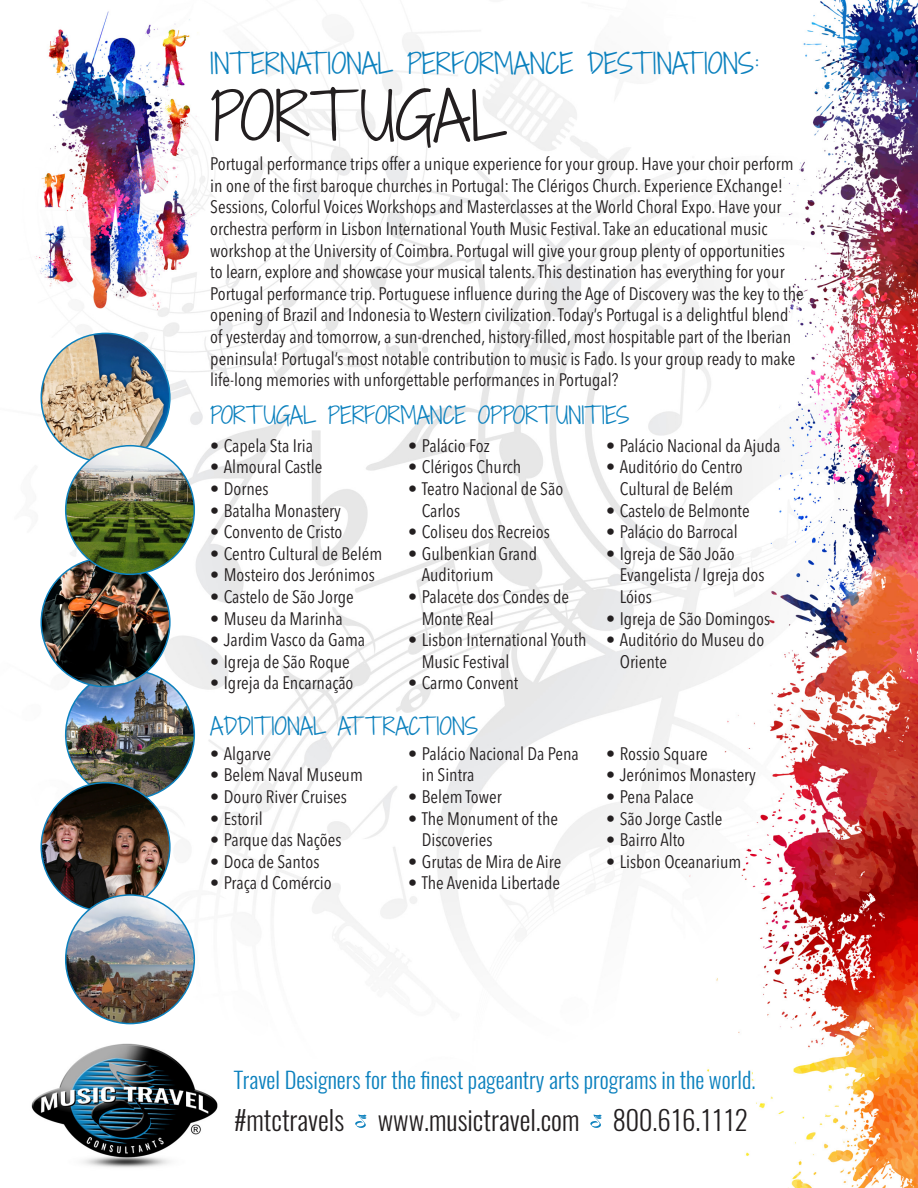
<style>
.page{position:relative;width:918px;height:1188px;background:#fff}
.page>*{position:absolute;margin:0;border:0;box-sizing:border-box;transform-origin:0 0}
.Head_1{font:300 63px "Shadows Into";color:#231f20}
.t1{font:300 27px "Oswald";color:#231f20}
.Head_1-2{font:300 27px "Shadows Into";color:#0c81be}
.Head_1-3{font:300 22.5px "Oswald";color:#0c81be}
.Head_1-4{font:300 22.5px "Shadows Into";color:#0c81be}
.Body_Copy{font:condensed 18px/21.6px "Avenir Next LT Pro";color:#231f20}
</style>
<div class="page">
<img style="left:31px;top:0;width:887px;height:1188px">
<svg style="left:355px;top:1114px;width:12px;height:14px"></svg>
<svg style="left:590px;top:1114px;width:12px;height:14px"></svg>
<img style="left:66px;top:670px;width:128px;height:129px;border-radius:64px">
<img style="left:41px;top:783px;width:129px;height:128px;border-radius:64px">
<img style="left:41px;top:333px;width:129px;height:129px;border-radius:64px">
<img style="left:41px;top:558px;width:129px;height:129px;border-radius:64px">
<img style="left:66px;top:446px;width:128px;height:128px;border-radius:64px">
<img style="left:66px;top:895px;width:128px;height:129px;border-radius:64px">
<p class="Head_1-2" style="left:210px;top:43px;width:551px">INT ERNATIONAL PERFORMANCE DESTINATIONS:</p>
<p class="Head_1" style="left:210px;top:71px;width:299px">PORT UGAL</p>
<p class="Body_Copy" style="left:210px;top:153px;width:595px">Portugal performance trips offer a unique experience for your group. Have your choir perform in one of the first baroque churches in Portugal: The Clérigos Church. Experience EXchange!<br>Sessions, Colorful Voices Workshops and Masterclasses at the World Choral Expo. Have your orchestra perform in Lisbon International Youth Music Festival. Take an educational music workshop at the University of Coimbra. Portugal will give your group plenty of opportunities<br>to learn, explore and showcase your musical talents. This destination has everything for your Portugal performance trip. Portuguese influence during the Age of Discovery was the key to the opening of Brazil and Indonesia to Western civilization. Today’s Portugal is a delightful blend of yesterday and tomorrow, a sun-drenched, history-filled, most hospitable part of the Iberian peninsula! Portugal’s most notable contribution to music is Fado. Is your group ready to make life-long memories with unforgettable performances in Portugal?</p>
<p class="Head_1-4" style="left:210px;top:399px;width:421px">PORT UGAL PERFORMANCE OPPORT UNITIES</p>
<p class="Body_Copy" style="left:210px;top:435px;width:104px">• Capela Sta Iria</p>
<p class="Body_Copy" style="left:210px;top:456px;width:114px">• Almoural Castle</p>
<p class="Body_Copy" style="left:210px;top:478px;width:60px">• Dornes</p>
<p class="Body_Copy" style="left:210px;top:499px;width:132px">• Batalha Monastery</p>
<p class="Body_Copy" style="left:210px;top:521px;width:134px">• Convento de Cristo</p>
<p class="Body_Copy" style="left:210px;top:543px;width:174px">• Centro Cultural de Belém</p>
<p class="Body_Copy" style="left:210px;top:564px;width:166px">• Mosteiro dos Jerónimos</p>
<p class="Body_Copy" style="left:210px;top:586px;width:145px">• Castelo de São Jorge</p>
<p class="Body_Copy" style="left:210px;top:607px;width:134px">• Museu da Marinha</p>
<p class="Body_Copy" style="left:210px;top:629px;width:156px">• Jardim Vasco da Gama</p>
<p class="Body_Copy" style="left:210px;top:651px;width:141px">• Igreja de São Roque</p>
<p class="Body_Copy" style="left:210px;top:672px;width:145px">• Igreja da Encarnação</p>
<p class="Body_Copy" style="left:408px;top:435px;width:83px">• Palácio Foz</p>
<p class="Body_Copy" style="left:408px;top:456px;width:115px">• Clérigos Church</p>
<p class="Body_Copy" style="left:422px;top:478px;width:143px;text-indent:-14px">• Teatro Nacional de São<br>Carlos</p>
<p class="Body_Copy" style="left:408px;top:521px;width:143px">• Coliseu dos Recreios</p>
<p class="Body_Copy" style="left:422px;top:543px;width:117px;text-indent:-14px">• Gulbenkian Grand<br>Auditorium</p>
<p class="Body_Copy" style="left:422px;top:586px;width:149px;text-indent:-14px">• Palacete dos Condes de<br>Monte Real</p>
<p class="Body_Copy" style="left:422px;top:629px;width:166px;text-indent:-14px">• Lisbon International Youth<br>Music Festival</p>
<p class="Body_Copy" style="left:408px;top:672px;width:112px">• Carmo Convent</p>
<p class="Head_1-4" style="left:210px;top:710px;width:269px">ADDITIONAL AT T RACTIONS</p>
<p class="Body_Copy" style="left:210px;top:743px;width:62px">• Algarve</p>
<p class="Body_Copy" style="left:210px;top:764px;width:154px">• Belem Naval Museum</p>
<p class="Body_Copy" style="left:210px;top:786px;width:138px">• Douro River Cruises</p>
<p class="Body_Copy" style="left:210px;top:807px;width:54px">• Estoril</p>
<p class="Body_Copy" style="left:210px;top:829px;width:133px">• Parque das Nações</p>
<p class="Body_Copy" style="left:210px;top:851px;width:111px">• Doca de Santos</p>
<p class="Body_Copy" style="left:210px;top:872px;width:123px">• Praça d Comércio</p>
<p class="Body_Copy" style="left:422px;top:743px;width:159px;text-indent:-14px">• Palácio Nacional Da Pena in Sintra</p>
<p class="Body_Copy" style="left:408px;top:786px;width:95px">• Belem Tower</p>
<p class="Body_Copy" style="left:422px;top:807px;width:138px;text-indent:-14px">• The Monument of the<br>Discoveries</p>
<p class="Body_Copy" style="left:408px;top:851px;width:155px">• Grutas de Mira de Aire</p>
<p class="Body_Copy" style="left:408px;top:872px;width:153px">• The Avenida Libertade</p>
<p class="Body_Copy" style="left:606px;top:435px;width:176px">• Palácio Nacional da Ajuda</p>
<p class="Body_Copy" style="left:606px;top:456px;width:138px;text-align:center">• Auditório do Centro<br>Cultural de Belém</p>
<p class="Body_Copy" style="left:606px;top:499px;width:145px">• Castelo de Belmonte</p>
<p class="Body_Copy" style="left:606px;top:521px;width:133px">• Palácio do Barrocal</p>
<p class="Body_Copy" style="left:620px;top:543px;width:146px;text-indent:-14px">• Igreja de São João<br>Evangelista / Igreja dos<br>Lóios</p>
<p class="Body_Copy" style="left:606px;top:607px;width:166px">• Igreja de São Domingos</p>
<p class="Body_Copy" style="left:620px;top:629px;width:146px;text-indent:-14px">• Auditório do Museu do<br>Oriente</p>
<p class="Body_Copy" style="left:606px;top:743px;width:103px">• Rossio Square</p>
<p class="Body_Copy" style="left:606px;top:764px;width:151px">• Jerónimos Monastery</p>
<p class="Body_Copy" style="left:606px;top:786px;width:89px">• Pena Palace</p>
<p class="Body_Copy" style="left:606px;top:807px;width:118px">• São Jorge Castle</p>
<p class="Body_Copy" style="left:606px;top:829px;width:80px">• Bairro Alto</p>
<p class="Body_Copy" style="left:606px;top:851px;width:137px">• Lisbon Oceanarium</p>
<p class="Head_1-3" style="left:234px;top:1065px;width:523px">Travel Designers for the finest pageantry arts programs in the world.</p>
<p class="t1" style="left:234px;top:1102px;width:516px">#mtctravels www.musictravel.com 800.616.1112</p>
</div>
